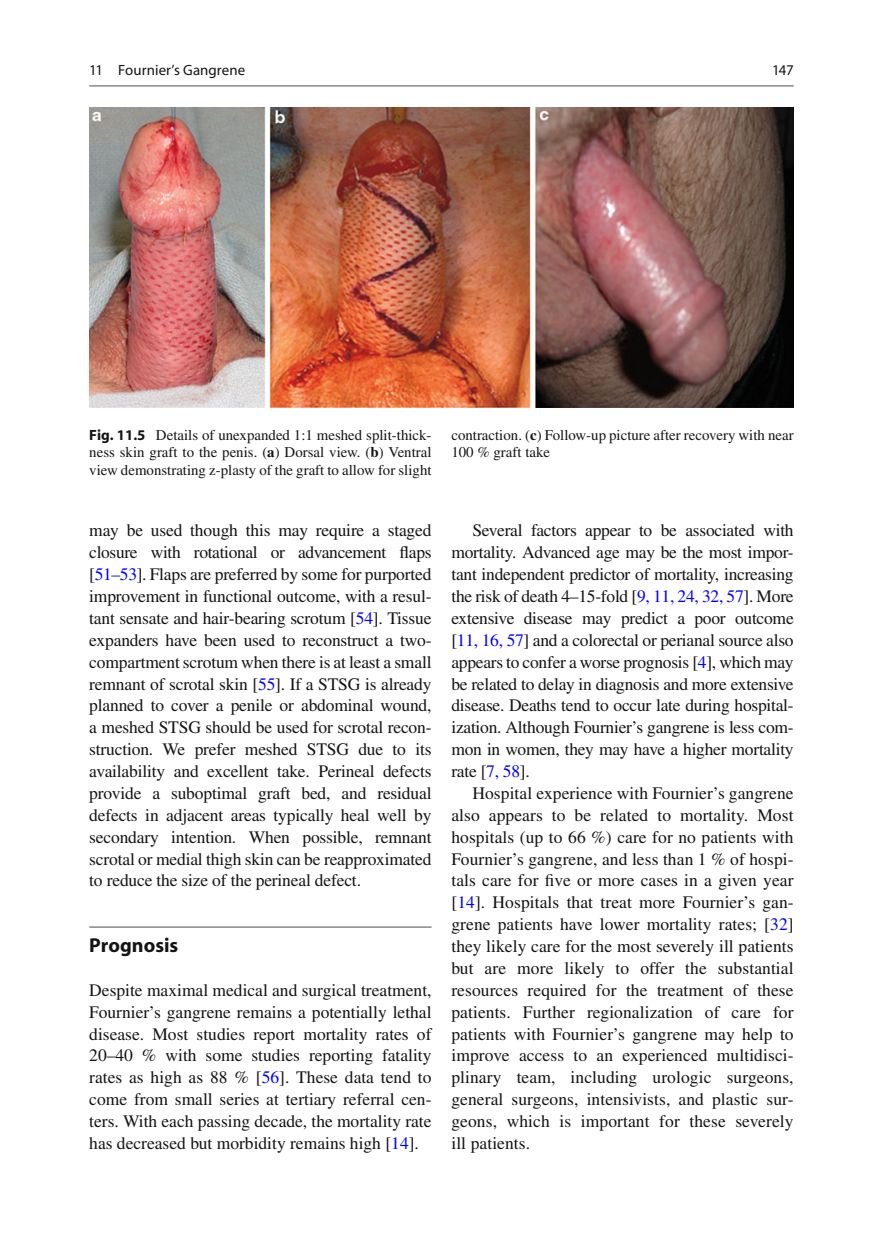
<style>
.page{position:relative;width:883px;height:1260px;background:#fff}
.page>*{position:absolute;margin:0;border:0;box-sizing:border-box;transform-origin:0 0}
.t1{font:700 20.12px "Myriad";color:#131413}
.t2{font:17.5px/21.9px "Times";letter-spacing:-.01em;color:#131413;text-align:justify}
.t3{font:14.88px/17.5px "Times";color:#131413;text-align:justify}
.t4{font:14.88px "Myriad";letter-spacing:.005em;color:#131413}
.s1{font-family:"Myriad";font-weight:700}
.s2{font-weight:700}
.s3{color:#00f}
</style>
<div class="page">
<hr style="left:89px;top:85px;width:705px;height:2px;background:#989898">
<hr style="left:89px;top:926px;width:343px;height:2px;background:#989898">
<img style="left:89px;top:107px;width:705px;height:301px">
<p class="t4" style="left:89px;top:64px;width:157px">11 Fournier’s Gangrene</p>
<p class="t4" style="left:772px;top:64px;width:23px">147</p>
<p class="t3" style="left:89px;top:427px;width:344px"><span class="s1">Fig. 11.5</span> Details of unexpanded 1:1 meshed split-thick&shy;ness skin graft to the penis. ( <span class="s2">a</span> ) Dorsal view. ( <span class="s2">b</span> ) Ventral view demonstrating z-plasty of the graft to allow for slight</p>
<p class="t3" style="left:451px;top:427px;width:344px">contraction. ( <span class="s2">c</span> ) Follow-up picture after recovery with near<br>100 % graft take</p>
<p class="t2" style="left:89px;top:521px;width:344px">may be used though this may require a staged closure with rotational or advancement fl aps [ <span class="s3">51–53</span> ] . Flaps are preferred by some for purported improvement in functional outcome, with a resul&shy;tant sensate and hair-bearing scrotum [ <span class="s3">54</span> ] . Tissue expanders have been used to reconstruct a two&shy;compartment scrotum when there is at least a small remnant of scrotal skin [ <span class="s3">55</span> ] . If a STSG is already planned to cover a penile or abdominal wound, a meshed STSG should be used for scrotal recon&shy;struction. We prefer meshed STSG due to its availability and excellent take. Perineal defects provide a suboptimal graft bed, and residual defects in adjacent areas typically heal well by secondary intention. When possible, remnant scrotal or medial thigh skin can be reapproximated to reduce the size of the perineal defect.</p>
<p class="t1" style="left:89px;top:938px;width:91px">Prognosis</p>
<p class="t2" style="left:89px;top:981px;width:344px">Despite maximal medical and surgical treatment, Fournier’s gangrene remains a potentially lethal disease. Most studies report mortality rates of 20–40 % with some studies reporting fatality rates as high as 88 % [ <span class="s3">56</span> ] . These data tend to come from small series at tertiary referral cen&shy;ters. With each passing decade, the mortality rate has decreased but morbidity remains high [ <span class="s3">14</span> ] .</p>
<p class="t2" style="left:451px;top:521px;width:344px;text-indent:21px">Several factors appear to be associated with mortality. Advanced age may be the most impor&shy;tant independent predictor of mortality, increasing the risk of death 4–15-fold [ <span class="s3">9, 11, 24, 32, 57</span> ] . More extensive disease may predict a poor outcome [ <span class="s3">11, 16, 57</span> ] and a colorectal or perianal source also appears to confer a worse prognosis [ <span class="s3">4</span> ] , which may be related to delay in diagnosis and more extensive disease. Deaths tend to occur late during hospital&shy;ization. Although Fournier’s gangrene is less com&shy;mon in women, they may have a higher mortality rate [ <span class="s3">7, 58</span> ] .</p>
<p class="t2" style="left:451px;top:784px;width:344px;text-indent:21px">Hospital experience with Fournier’s gangrene also appears to be related to mortality. Most hospitals (up to 66 %) care for no patients with Fournier’s gangrene, and less than 1 % of hospi&shy;tals care for fi ve or more cases in a given year [ <span class="s3">14</span> ] . Hospitals that treat more Fournier’s gan&shy;grene patients have lower mortality rates; [ <span class="s3">32</span> ] they likely care for the most severely ill patients but are more likely to offer the substantial resources required for the treatment of these patients. Further regionalization of care for patients with Fournier’s gangrene may help to improve access to an experienced multidisci&shy;plinary team, including urologic surgeons, general surgeons, intensivists, and plastic sur&shy;geons, which is important for these severely ill patients.</p>
</div>
